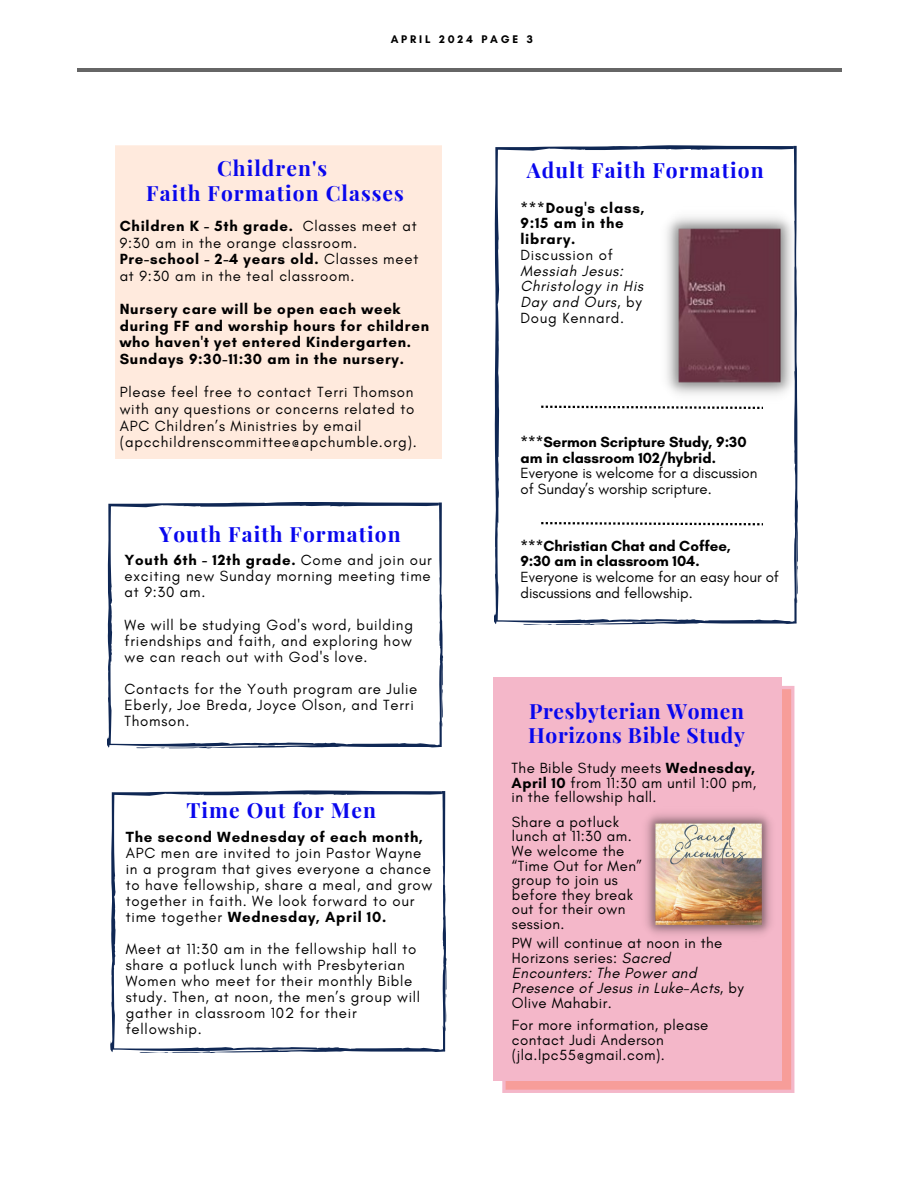
<style>
.page{position:relative;width:918px;height:1188px;background:#fff}
.page>*{position:absolute;margin:0;border:0;box-sizing:border-box;transform-origin:0 0}
.t1{font:700 21px "Playfair Display";letter-spacing:.05em;color:#0907ed}
.t2{font:700 21px/24.8px "Playfair Display";letter-spacing:.03em;color:#0907ed}
.t3{font:15px/16px "Glacial Indifference";letter-spacing:.05em;color:#000}
.t4{font:15px/14.7px "Glacial Indifference";letter-spacing:.03em;color:#000}
.t5{font:700 15px/16.6px "Glacial Indifference";letter-spacing:.05em;color:#000}
.t6{font:15px/15.8px "Glacial Indifference";color:#000}
.t7{font:700 15px/15.8px "Glacial Indifference";color:#000}
.t8{font:italic 15px/15.8px "Glacial Indifference";letter-spacing:.05em;color:#000}
.t9{font:700 11.25px "Glacial Indifference";letter-spacing:.25em;color:#000}
.s1{font-weight:700}
.s2{font-style:normal}
.s3{font-style:italic}
</style>
<div class="page">
<div style="left:115px;top:145px;width:327px;height:314px;background:#ffeadd"></div>
<hr style="left:77px;top:68px;width:764px;height:4px;background:#666">
<svg style="left:494px;top:145px;width:304px;height:480px"></svg>
<svg style="left:541px;top:406px;width:222px;height:3px"></svg>
<svg style="left:541px;top:522px;width:222px;height:3px"></svg>
<svg style="left:110px;top:790px;width:337px;height:263px"></svg>
<svg style="left:107px;top:502px;width:336px;height:247px"></svg>
<img style="left:660px;top:206px;width:138px;height:197px">
<svg style="left:502px;top:686px;width:292px;height:407px;background:#f6a3a5"></svg>
<div style="left:493px;top:677px;width:289px;height:403px;background:#f4b7c9"></div>
<img style="left:646px;top:814px;width:125px;height:121px">
<p class="t9" style="left:391px;top:32px;width:144px">APRIL 2024 PAGE 3</p>
<h1 class="t1" style="left:217px;top:153px;width:112px">Children's</h1>
<h1 class="t1" style="left:527px;top:155px;width:238px">Adult Faith Formation</h1>
<h1 class="t1" style="left:146px;top:178px;width:259px">Faith Formation Classes</h1>
<p class="t3" style="left:120px;top:217px;width:300px;line-height:16.6px"><span class="s1">Children K - 5th grade.</span> Classes meet at 9:30 am in the orange classroom.<br><span class="s1">Pre-school - 2-4 years old.</span> Classes meet at 9:30 am in the teal classroom.</p>
<p class="t5" style="left:120px;top:301px;width:311px">Nursery care will be open each week during FF and worship hours for children who haven't yet entered Kindergarten.<br>Sundays 9:30-11:30 am in the nursery.</p>
<p class="t3" style="left:120px;top:384px;width:299px;line-height:16.6px">Please feel free to contact Terri Thomson with any questions or concerns related to APC Children’s Ministries by email (apcchildrenscommittee@apchumble.org).</p>
<p class="t5" style="left:520px;top:199px;width:125px;line-height:15.8px">***Doug's class,<br>9:15 am in the library.</p>
<p class="t3" style="left:520px;top:246px;width:94px">Discussion of</p>
<p class="t8" style="left:520px;top:262px;width:124px">Messiah Jesus:<br>Christology in His<br>Day and Ours, <span class="s2">by<br>Doug Kennard.</span></p>
<p class="t7" style="left:520px;top:434px;width:228px">***Sermon Scripture Study, 9:30 am in classroom 102/hybrid.</p>
<p class="t6" style="left:520px;top:465px;width:239px">Everyone is welcome for a discussion of Sunday’s worship scripture.</p>
<h1 class="t1" style="left:159px;top:520px;width:243px">Youth Faith Formation</h1>
<p class="t3" style="left:125px;top:552px;width:309px;text-align:justify"><span class="s1">Youth 6th - 12th grade.</span> Come and join our exciting new Sunday morning meeting time at 9:30 am.</p>
<p class="t3" style="left:125px;top:616px;width:290px;text-align:justify">We will be studying God's word, building friendships and faith, and exploring how we can reach out with God's love.</p>
<p class="t3" style="left:125px;top:680px;width:294px">Contacts for the Youth program are Julie<br>Eberly, Joe Breda, Joyce Olson, and Terri<br>Thomson.</p>
<h1 class="t1" style="left:186px;top:796px;width:191px">Time Out for Men</h1>
<p class="t5" style="left:126px;top:828px;width:298px">The second Wednesday of each month,</p>
<p class="t3" style="left:126px;top:844px;width:308px">APC men are invited to join Pastor Wayne in a program that gives everyone a chance to have fellowship, share a meal, and grow together in faith. We look forward to our time together <span class="s1">Wednesday, April 10.</span></p>
<p class="t3" style="left:126px;top:941px;width:296px">Meet at 11:30 am in the fellowship hall to share a potluck lunch with Presbyterian Women who meet for their monthly Bible study. Then, at noon, the men’s group will gather in classroom 102 for their fellowship.</p>
<p class="t7" style="left:520px;top:538px;width:212px">***Christian Chat and Coffee,<br>9:30 am in classroom 104.</p>
<p class="t6" style="left:520px;top:569px;width:260px">Everyone is welcome for an easy hour of discussions and fellowship.</p>
<h1 class="t2" style="left:528px;top:698px;width:218px">Presbyterian Women<br>Horizons Bible Study</h1>
<p class="t3" style="left:512px;top:761px;width:246px;line-height:14.7px;text-align:justify">The Bible Study meets <span class="s1">Wednesday, April 10</span> from 11:30 am until 1:00 pm, in the fellowship hall.</p>
<p class="t4" style="left:512px;top:814px;width:131px">Share a potluck lunch at 11:30 am.<br>We welcome the “Time Out for Men” group to join us before they break out for their own session.</p>
<p class="t4" style="left:512px;top:935px;width:233px">PW will continue at noon in the<br>Horizons series: <span class="s3">Sacred<br>Encounters: The Power and<br>Presence of Jesus in Luke-Acts,</span> by<br>Olive Mahabir.</p>
<p class="t4" style="left:512px;top:1018px;width:198px">For more information, please contact Judi Anderson (jla.lpc55@gmail.com).</p>
</div>
